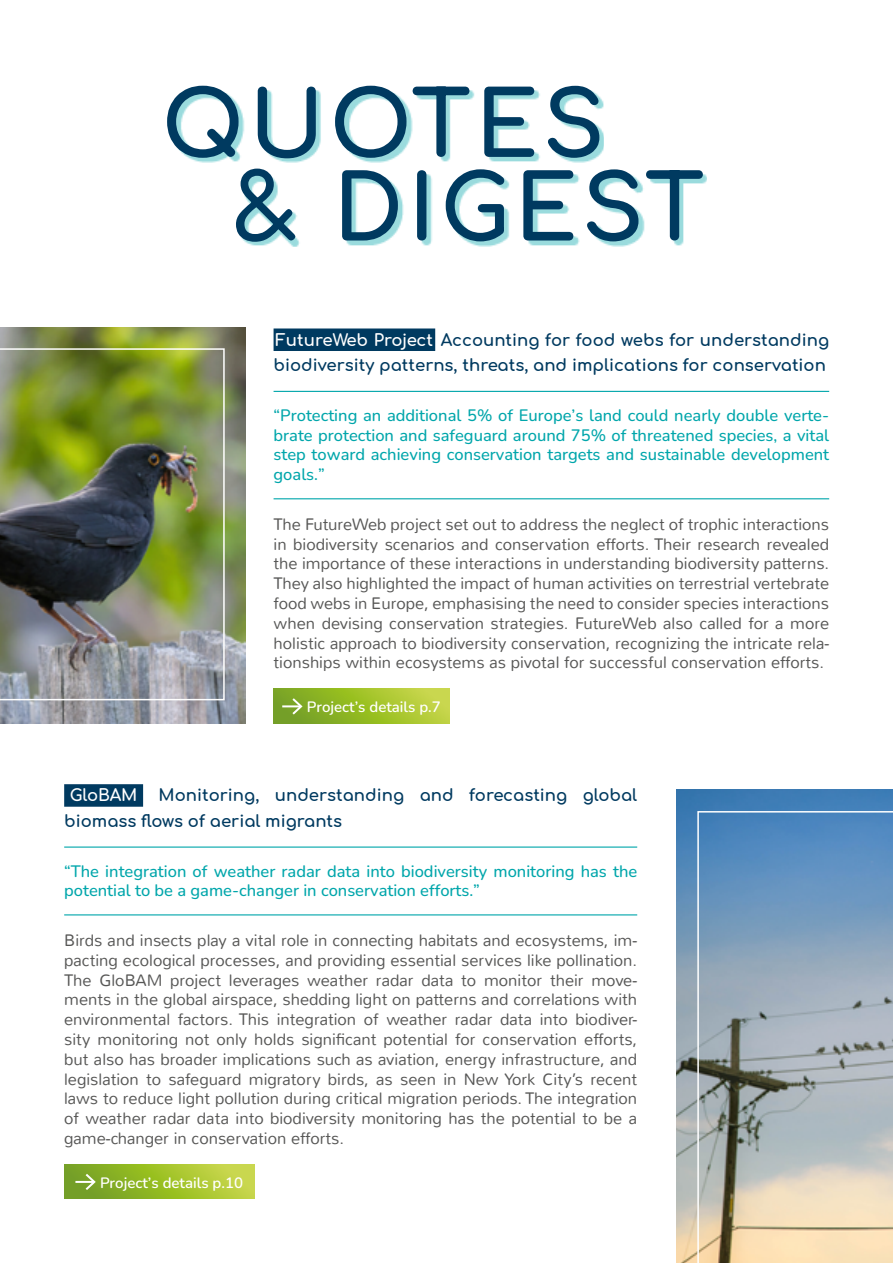
<style>
.page{position:relative;width:893px;height:1263px;background:#fff}
.page>*{position:absolute;margin:0;border:0;box-sizing:border-box;transform-origin:0 0}
.t1{font:90px/83.6px "Comfortaa";letter-spacing:.05em;color:#003a60}
.t2{font:300 16.5px/19.8px "Nunito";color:#575756;text-align:justify}
.t3{font:200 16.5px/19.8px "Nunito";color:#00a6ab}
.t4{font:16.5px/25.5px "Comfortaa";color:#003a60}
.t5{font:16.5px "Comfortaa";color:#fff}
.t6{font:200 15px "Nunito";color:#fff}
.s1{color:#fff}
</style>
<div class="page">
<div style="left:171px;top:89px;width:433px;height:74px;background:#00a6ab;opacity:.4"></div>
<div style="left:239px;top:173px;width:468px;height:73px;background:#00a6ab;opacity:.4"></div>
<div style="left:64px;top:784px;width:79px;height:23px;background:#003a60"></div>
<hr style="left:64px;top:914px;width:573px;height:1px;background:#00a6ab">
<hr style="left:64px;top:846px;width:573px;height:2px;background:#00a6ab">
<svg style="left:64px;top:1164px;width:190px;height:34px;background:#9dbe2f"></svg>
<svg style="left:75px;top:1174px;width:21px;height:16px"></svg>
<div style="left:274px;top:328px;width:161px;height:23px;background:#003a60"></div>
<hr style="left:274px;top:498px;width:555px;height:1px;background:#00a6ab">
<hr style="left:274px;top:391px;width:555px;height:1px;background:#00a6ab">
<svg style="left:274px;top:689px;width:175px;height:34px;background:#9dbe2e"></svg>
<svg style="left:282px;top:698px;width:21px;height:16px"></svg>
<img style="left:0;top:327px;width:245px;height:397px">
<img style="left:677px;top:790px;width:216px;height:473px">
<img style="left:0;top:348px;width:225px;height:352px">
<svg style="left:697px;top:811px;width:196px;height:452px;background:#9babb5"></svg>
<h1 class="t1" style="left:232px;top:71px;width:474px;text-indent:-71px">QUOTES<br>&amp; DIGEST</h1>
<p class="t4" style="left:274px;top:325px;width:557px"><span class="s1">FutureWeb Project</span> Accounting for food webs for understanding biodiversity patterns, threats, and implications for conservation</p>
<p class="t3" style="left:274px;top:405px;width:557px;text-align:justify">“Protecting an additional 5% of Europe’s land could nearly double verte&shy;brate protection and safeguard around 75% of threatened species, a vital step toward achieving conservation targets and sustainable development goals.”</p>
<p class="t2" style="left:274px;top:514px;width:557px">The FutureWeb project set out to address the neglect of trophic interactions in biodiversity scenarios and conservation efforts. Their research revealed the importance of these interactions in understanding biodiversity patterns.<br>They also highlighted the impact of human activities on terrestrial vertebrate food webs in Europe, emphasising the need to consider species interactions when devising conservation strategies. FutureWeb also called for a more holistic approach to biodiversity conservation, recognizing the intricate rela&shy;tionships within ecosystems as pivotal for successful conservation efforts.</p>
<p class="t6" style="left:307px;top:696px;width:136px">Project’s details p.7</p>
<p class="t5" style="left:70px;top:781px;width:69px">GloBAM</p>
<p class="t4" style="left:64px;top:781px;width:575px;text-indent:94px">Monitoring, understanding and forecasting global biomass flows of aerial migrants</p>
<p class="t3" style="left:64px;top:860px;width:575px">“The integration of weather radar data into biodiversity monitoring has the potential to be a game-changer in conservation efforts.”</p>
<p class="t2" style="left:64px;top:930px;width:575px">Birds and insects play a vital role in connecting habitats and ecosystems, im&shy;pacting ecological processes, and providing essential services like pollination.<br>The GloBAM project leverages weather radar data to monitor their move&shy;ments in the global airspace, shedding light on patterns and correlations with environmental factors. This integration of weather radar data into biodiver&shy;sity monitoring not only holds significant potential for conservation efforts, but also has broader implications such as aviation, energy infrastructure, and legislation to safeguard migratory birds, as seen in New York City’s recent laws to reduce light pollution during critical migration periods. The integration of weather radar data into biodiversity monitoring has the potential to be a game-changer in conservation efforts.</p>
<p class="t6" style="left:100px;top:1172px;width:145px">Project’s details p.10</p>
</div>
